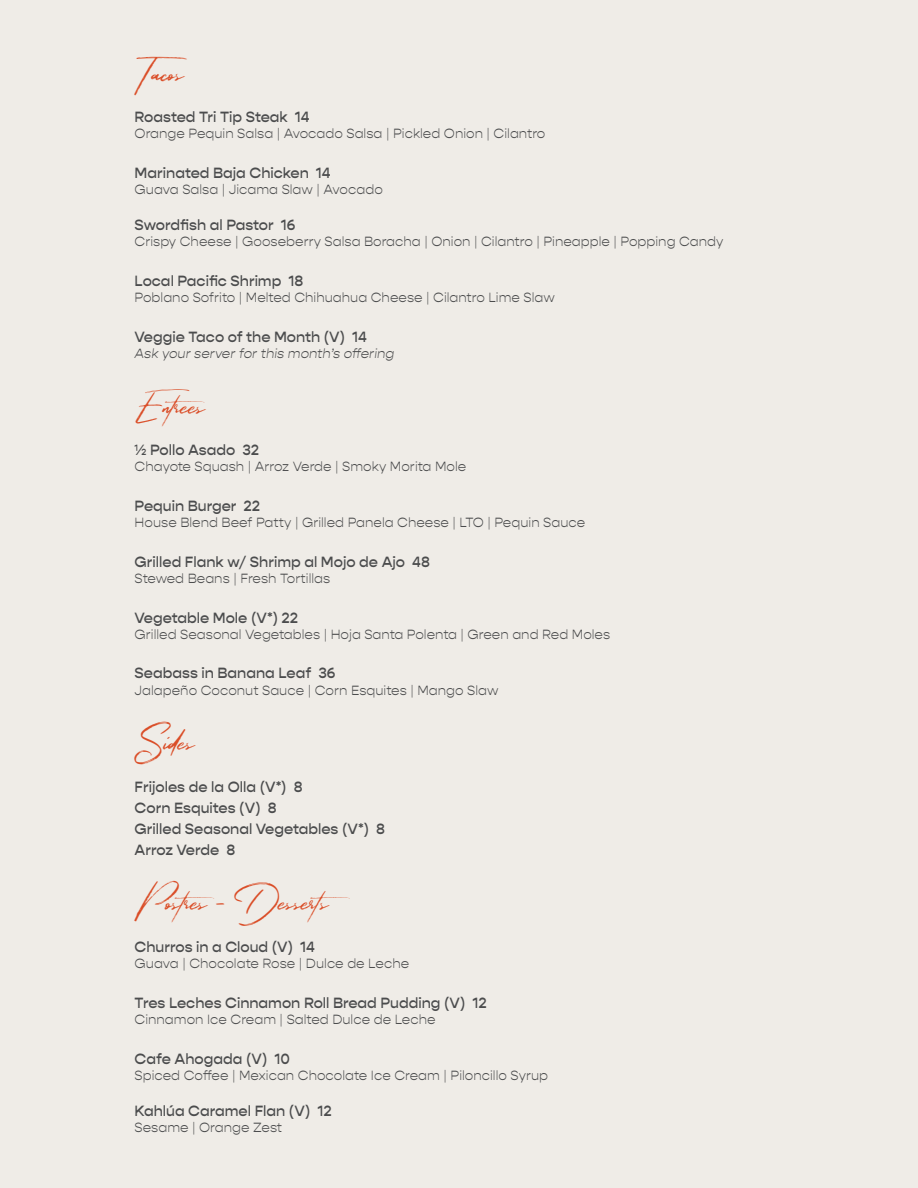
<style>
.page{position:relative;width:918px;height:1188px;background:#efece7}
.page>*{position:absolute;margin:0;border:0;box-sizing:border-box;transform-origin:0 0}
.t1{font:27px "Boathouse";color:#da4d27;scale:1.25 1}
.t2{font:500 15px "Gopher";color:#4b4c4d}
.t3{font:300 13.5px "Gopher";color:#4b4c4d}
.t4{font:italic 300 13.5px "Gopher";color:#4b4c4d}
</style>
<div class="page">
<p class="t1" style="left:135px;top:58px;width:43px">Tacos</p>
<p class="t2" style="left:135px;top:108px;width:176px">Roasted Tri Tip Steak 14</p>
<p class="t3" style="left:135px;top:126px;width:412px">Orange Pequin Salsa | Avocado Salsa | Pickled Onion | Cilantro</p>
<p class="t2" style="left:135px;top:164px;width:197px">Marinated Baja Chicken 14</p>
<p class="t3" style="left:135px;top:182px;width:250px">Guava Salsa | Jicama Slaw | Avocado</p>
<p class="t2" style="left:135px;top:216px;width:162px">Swordfish al Pastor 16</p>
<p class="t3" style="left:135px;top:234px;width:590px">Crispy Cheese | Gooseberry Salsa Boracha | Onion | Cilantro | Pineapple | Popping Candy</p>
<p class="t2" style="left:135px;top:272px;width:170px">Local Pacific Shrimp 18</p>
<p class="t3" style="left:135px;top:290px;width:422px">Poblano Sofrito | Melted Chihuahua Cheese | Cilantro Lime Slaw</p>
<p class="t2" style="left:135px;top:328px;width:234px">Veggie Taco of the Month (V) 14</p>
<p class="t4" style="left:135px;top:346px;width:261px">Ask your server for this month’s offering</p>
<p class="t1" style="left:135px;top:391px;width:63px">Entrees</p>
<p class="t2" style="left:135px;top:441px;width:126px">½ Pollo Asado 32</p>
<p class="t3" style="left:135px;top:459px;width:333px">Chayote Squash | Arroz Verde | Smoky Morita Mole</p>
<p class="t2" style="left:135px;top:497px;width:127px">Pequin Burger 22</p>
<p class="t3" style="left:135px;top:515px;width:452px">House Blend Beef Patty | Grilled Panela Cheese | LTO | Pequin Sauce</p>
<p class="t2" style="left:135px;top:553px;width:297px">Grilled Flank w/ Shrimp al Mojo de Ajo 48</p>
<p class="t3" style="left:135px;top:571px;width:197px">Stewed Beans | Fresh Tortillas</p>
<p class="t2" style="left:135px;top:609px;width:165px">Vegetable Mole (V*) 22</p>
<p class="t3" style="left:135px;top:627px;width:477px">Grilled Seasonal Vegetables | Hoja Santa Polenta | Green and Red Moles</p>
<p class="t2" style="left:135px;top:665px;width:202px">Seabass in Banana Leaf 36</p>
<p class="t3" style="left:135px;top:682px;width:365px">Jalapeño Coconut Sauce | Corn Esquites | Mango Slaw</p>
<p class="t1" style="left:135px;top:727px;width:48px">Sides</p>
<p class="t2" style="left:135px;top:778px;width:170px">Frijoles de la Olla (V*) 8</p>
<p class="t2" style="left:135px;top:799px;width:144px">Corn Esquites (V) 8</p>
<p class="t2" style="left:135px;top:820px;width:252px">Grilled Seasonal Vegetables (V*) 8</p>
<p class="t2" style="left:135px;top:841px;width:102px">Arroz Verde 8</p>
<p class="t1" style="left:135px;top:887px;width:180px">Postres - Desserts</p>
<p class="t2" style="left:135px;top:938px;width:182px">Churros in a Cloud (V) 14</p>
<p class="t3" style="left:135px;top:956px;width:276px">Guava | Chocolate Rose | Dulce de Leche</p>
<p class="t2" style="left:135px;top:994px;width:354px">Tres Leches Cinnamon Roll Bread Pudding (V) 12</p>
<p class="t3" style="left:135px;top:1012px;width:303px">Cinnamon Ice Cream | Salted Dulce de Leche</p>
<p class="t2" style="left:135px;top:1050px;width:157px">Cafe Ahogada (V) 10</p>
<p class="t3" style="left:135px;top:1068px;width:415px">Spiced Coffee | Mexican Chocolate Ice Cream | Piloncillo Syrup</p>
<p class="t2" style="left:135px;top:1102px;width:199px">Kahlúa Caramel Flan (V) 12</p>
<p class="t3" style="left:135px;top:1120px;width:149px">Sesame | Orange Zest</p>
</div>
